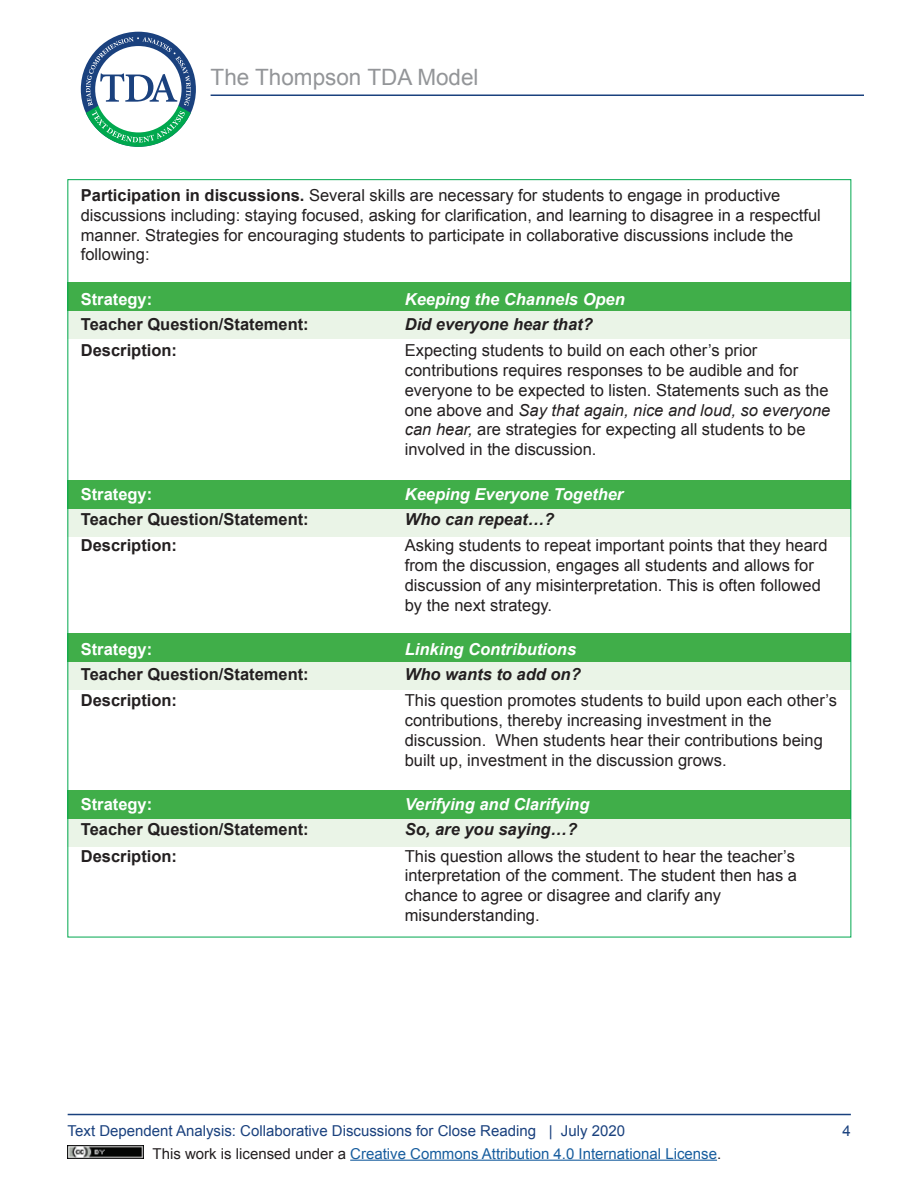
<style>
.page{position:relative;width:918px;height:1188px;background:#fff}
.page>*{position:absolute;margin:0;border:0;box-sizing:border-box;transform-origin:0 0}
.t1{font:22.5px "Arial";color:#939598}
.t2{font:16.5px/19.8px "Arial";color:#231f20}
.t3{font:700 16.5px "Arial";color:#231f20}
.t4{font:italic 700 16.5px "Arial";color:#fff}
.t5{font:italic 700 16.5px "Arial";color:#231f20}
.t6{font:700 16.5px "Arial";color:#fff}
.t7{font:15px "Arial";color:#175d9e}
.t8{font:15px "Arial";color:#1a417e}
.s1{font-weight:700}
.s2{font-style:italic}
.s3{color:#231f20}
</style>
<div class="page">
<hr style="left:68px;top:1114px;width:783px;height:1px;background:#1a417e">
<img style="left:68px;top:1145px;width:75px;height:14px">
<hr style="left:350px;top:1160px;width:367px;height:1px;background:#175d9e">
<div style="left:81px;top:32px;width:115px;height:115px;background:#1a417e;border-radius:50%"></div>
<svg style="left:83px;top:37px;width:110px;height:110px"></svg>
<hr style="left:211px;top:95px;width:653px;height:1px;background:#1a417e">
<div style="left:68px;top:311px;width:783px;height:28px;background:#eaf4e7"></div>
<div style="left:68px;top:508px;width:783px;height:29px;background:#eaf4e7"></div>
<div style="left:68px;top:662px;width:783px;height:28px;background:#eaf4e7"></div>
<div style="left:68px;top:819px;width:783px;height:28px;background:#eaf4e7"></div>
<div style="left:68px;top:283px;width:783px;height:28px;background:#40ae49"></div>
<div style="left:68px;top:480px;width:783px;height:28px;background:#40ae49"></div>
<div style="left:68px;top:634px;width:783px;height:28px;background:#40ae49"></div>
<div style="left:68px;top:791px;width:783px;height:28px;background:#40ae49"></div>
<h1 class="t1" style="left:211px;top:62px;width:270px">The Thompson TDA Model</h1>
<p class="t2" style="left:81px;top:185px;width:742px"><span class="s1">Participation in discussions.</span> Several skills are necessary for students to engage in productive discussions including: staying focused, asking for clarification, and learning to disagree in a respectful manner. Strategies for encouraging students to participate in collaborative discussions include the following:</p>
<p class="t6" style="left:81px;top:288px;width:73px">Strategy:</p>
<p class="t4" style="left:405px;top:288px;width:222px">Keeping the Channels Open</p>
<p class="t3" style="left:81px;top:313px;width:229px">Teacher Question/Statement:</p>
<p class="t5" style="left:405px;top:313px;width:189px">Did everyone hear that?</p>
<p class="t3" style="left:81px;top:339px;width:98px">Description:</p>
<p class="t2" style="left:405px;top:341px;width:427px">Expecting students to build on each other’s prior contributions requires responses to be audible and for everyone to be expected to listen. Statements such as the one above and <span class="s2">Say that again, nice and loud, so everyone can hear,</span> are strategies for expecting all students to be involved in the discussion.</p>
<p class="t6" style="left:81px;top:483px;width:73px">Strategy:</p>
<p class="t4" style="left:405px;top:483px;width:220px">Keeping Everyone Together</p>
<p class="t3" style="left:81px;top:508px;width:229px">Teacher Question/Statement:</p>
<p class="t5" style="left:405px;top:508px;width:151px">Who can repeat…?</p>
<p class="t3" style="left:81px;top:534px;width:98px">Description:</p>
<p class="t2" style="left:405px;top:536px;width:424px">Asking students to repeat important points that they heard from the discussion, engages all students and allows for discussion of any misinterpretation. This is often followed by the next strategy.</p>
<p class="t6" style="left:81px;top:638px;width:73px">Strategy:</p>
<p class="t4" style="left:405px;top:638px;width:173px">Linking Contributions</p>
<p class="t3" style="left:81px;top:663px;width:229px">Teacher Question/Statement:</p>
<p class="t5" style="left:405px;top:663px;width:178px">Who wants to add on?</p>
<p class="t3" style="left:81px;top:690px;width:98px">Description:</p>
<p class="t2" style="left:405px;top:691px;width:434px">This question promotes students to build upon each other’s contributions, thereby increasing investment in the discussion. When students hear their contributions being built up, investment in the discussion grows.</p>
<p class="t6" style="left:81px;top:794px;width:73px">Strategy:</p>
<p class="t4" style="left:405px;top:794px;width:186px">Verifying and Clarifying</p>
<p class="t3" style="left:81px;top:818px;width:229px">Teacher Question/Statement:</p>
<p class="t5" style="left:405px;top:818px;width:174px">So, are you saying…?</p>
<p class="t3" style="left:81px;top:845px;width:98px">Description:</p>
<p class="t2" style="left:405px;top:846px;width:394px">This question allows the student to hear the teacher’s interpretation of the comment. The student then has a chance to agree or disagree and clarify any misunderstanding.</p>
<p class="t8" style="left:68px;top:1121px;width:559px">Text Dependent Analysis: Collaborative Discussions for Close Reading | July 2020</p>
<p class="t8" style="left:843px;top:1121px;width:10px">4</p>
<p class="t7" style="left:153px;top:1144px;width:570px"><span class="s3">This work is licensed under a</span> Creative Commons Attribution 4.0 International License<span class="s3">.</span></p>
</div>
